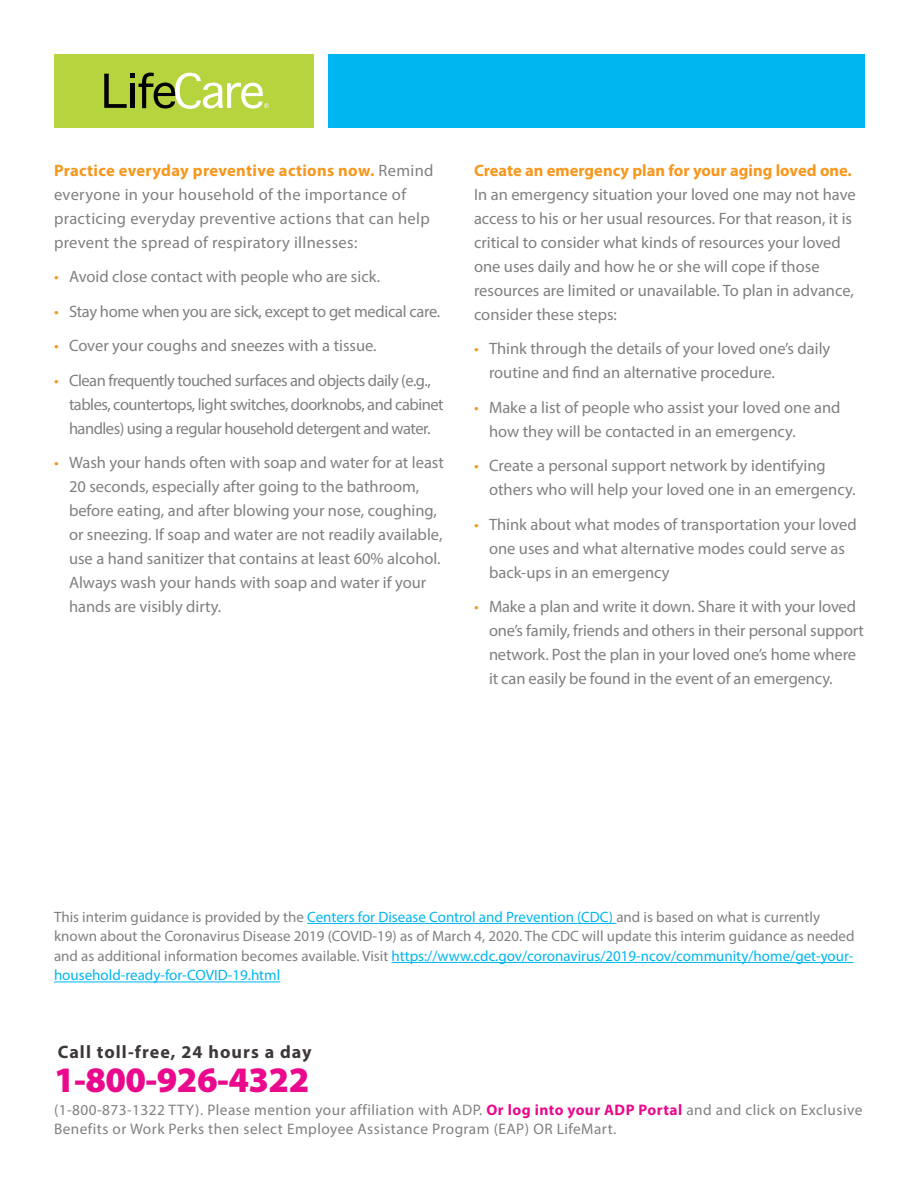
<style>
.page{position:relative;width:918px;height:1188px;background:#fff}
.page>*{position:absolute;margin:0;border:0;box-sizing:border-box;transform-origin:0 0}
.t1{font:900 36px "Myriad Pro";letter-spacing:-.015em;color:#ea098d}
.t2{font:700 18px "Myriad Pro";letter-spacing:.06em;color:#3d3837}
.t3{font:16.5px/24px "Myriad Pro";color:#808083}
.t4{font:16.5px/24px "Myriad Pro";letter-spacing:.02em;color:#808083}
.t5{font:16.5px/24px "Myriad Pro";letter-spacing:-.03em;color:#808083}
.t6{font:16.5px "Myriad Pro";letter-spacing:-.02em;color:#808083}
.t7{font:15.3px/19.5px "Myriad Pro";letter-spacing:.03em;color:#808083}
.t8{font:15px/19.5px "Myriad Pro";color:#808083}
.s1{font-weight:700;color:#f7971d}
.s2{color:#f7971d}
.s3{color:#00b6f0}
.s4{font-weight:700;color:#ea098d}
</style>
<div class="page">
<div style="left:328px;top:54px;width:536px;height:74px;background:#00b6f0"></div>
<div style="left:54px;top:54px;width:259px;height:74px;background:#b6d43d"></div>
<svg style="left:104px;top:73px;width:165px;height:36px"></svg>
<hr style="left:307px;top:923px;width:309px;height:1px;background:#00b6f0">
<hr style="left:392px;top:962px;width:462px;height:1px;background:#00b6f0">
<hr style="left:54px;top:982px;width:226px;height:1px;background:#00b6f0">
<p class="t4" style="left:54px;top:158px;width:381px"><span class="s1">Practice everyday preventive actions now.</span> Remind everyone in your household of the importance of practicing everyday preventive actions that can help prevent the spread of respiratory illnesses:</p>
<p class="t3" style="left:54px;top:265px;width:328px"><span class="s2">•</span> Avoid close contact with people who are sick.</p>
<p class="t6" style="left:54px;top:301px;width:388px"><span class="s2">•</span> Stay home when you are sick, except to get medical care.</p>
<p class="t3" style="left:54px;top:334px;width:324px"><span class="s2">•</span> Cover your coughs and sneezes with a tissue.</p>
<p class="t5" style="left:69px;top:368px;width:376px;text-indent:-15px"><span class="s2">•</span> Clean frequently touched surfaces and objects daily (e.g., tables, countertops, light switches, doorknobs, and cabinet handles) using a regular household detergent and water.</p>
<p class="t3" style="left:69px;top:451px;width:376px;text-indent:-15px"><span class="s2">•</span> Wash your hands often with soap and water for at least 20 seconds, especially after going to the bathroom, before eating, and after blowing your nose, coughing, or sneezing. If soap and water are not readily available, use a hand sanitizer that contains at least 60% alcohol.<br>Always wash your hands with soap and water if your hands are visibly dirty.</p>
<p class="t3" style="left:474px;top:158px;width:383px"><span class="s1">Create an emergency plan for your aging loved one.<br></span>In an emergency situation your loved one may not have access to his or her usual resources. For that reason, it is critical to consider what kinds of resources your loved one uses daily and how he or she will cope if those resources are limited or unavailable. To plan in advance, consider these steps:</p>
<p class="t3" style="left:489px;top:337px;width:343px;text-indent:-15px"><span class="s2">•</span> Think through the details of your loved one’s daily routine and find an alternative procedure.</p>
<p class="t3" style="left:489px;top:395px;width:353px;text-indent:-15px"><span class="s2">•</span> Make a list of people who assist your loved one and how they will be contacted in an emergency.</p>
<p class="t3" style="left:489px;top:454px;width:368px;text-indent:-15px"><span class="s2">•</span> Create a personal support network by identifying others who will help your loved one in an emergency.</p>
<p class="t3" style="left:489px;top:512px;width:369px;text-indent:-15px"><span class="s2">•</span> Think about what modes of transportation your loved one uses and what alternative modes could serve as back-ups in an emergency</p>
<p class="t3" style="left:489px;top:595px;width:377px;text-indent:-15px"><span class="s2">•</span> Make a plan and write it down. Share it with your loved one’s family, friends and others in their personal support network. Post the plan in your loved one’s home where it can easily be found in the event of an emergency.</p>
<p class="t8" style="left:54px;top:907px;width:802px">This interim guidance is provided by the <span class="s3">Centers for Disease Control and Prevention (CDC)</span> and is based on what is currently known about the Coronavirus Disease 2019 (COVID-19) as of March 4, 2020. The CDC will update this interim guidance as needed and as additional information becomes available. Visit <span class="s3">https://www.cdc.gov/coronavirus/2019-ncov/community/home/get-your&shy;household-ready-for-COVID-19.html</span></p>
<p class="t2" style="left:58px;top:1041px;width:256px">Call toll-free, 24 hours a day</p>
<h1 class="t1" style="left:54px;top:1060px;width:257px">1-800-926-4322</h1>
<p class="t7" style="left:54px;top:1099px;width:810px">(1-800-873-1322 TTY). Please mention your affiliation with ADP. <span class="s4">Or log into your ADP Portal</span> and and click on Exclusive<br>Benefits or Work Perks then select Employee Assistance Program (EAP) OR LifeMart.</p>
</div>
